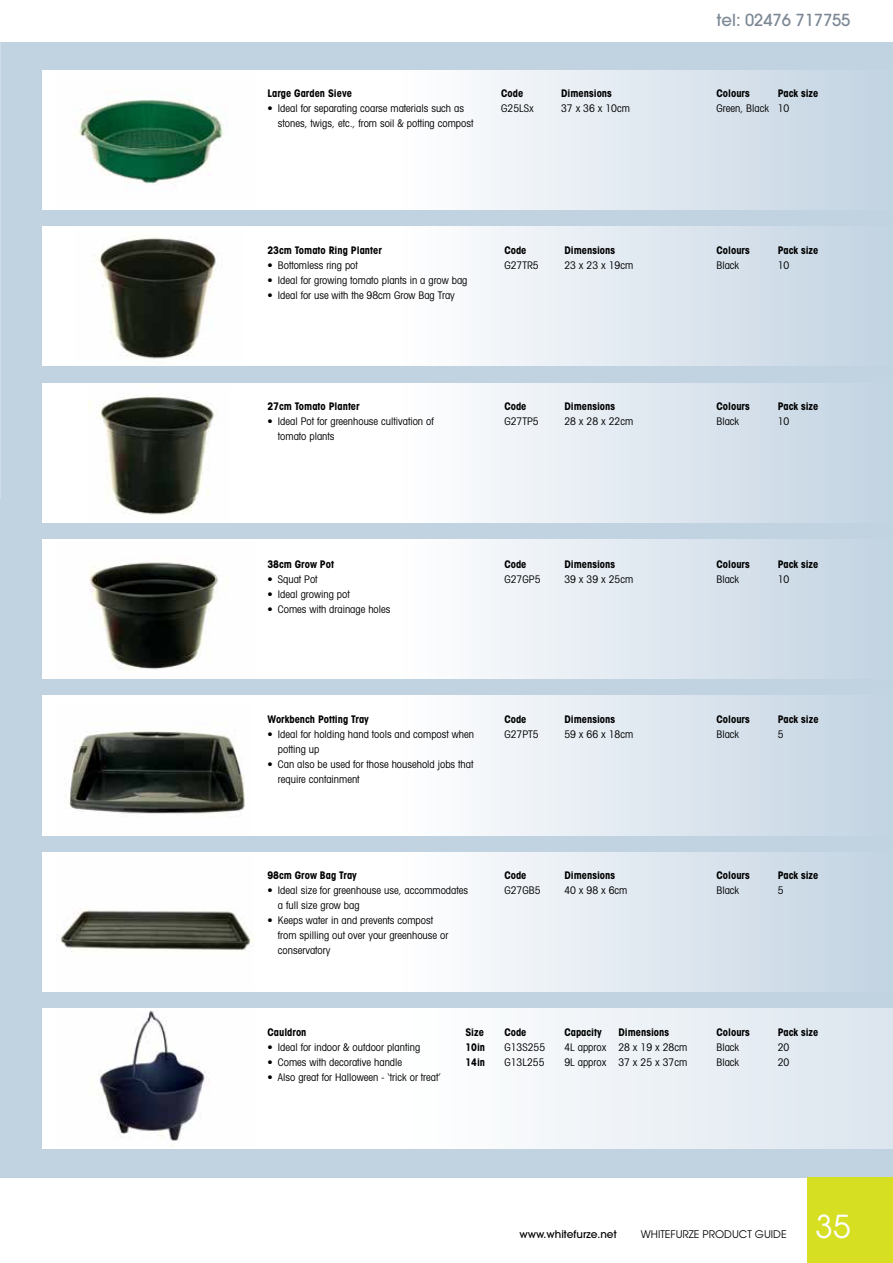
<style>
.page{position:relative;width:893px;height:1263px;background:#fff}
.page>*{position:absolute;margin:0;border:0;box-sizing:border-box;transform-origin:0 0}
.t1{font:31.5px "Avant Garde";color:#fff}
.t2{font:500 16.5px "Avant Garde";color:#7c8894}
.t3{font:condensed 10.5px/15px "Avant Garde";color:#000}
.t4{font:700 condensed 10.5px "Avant Garde";color:#000}
.t5{font:10.5px "Avant Garde";color:#000}
.t6{font:500 10.5px "Avant Garde";color:#000}
</style>
<div class="page">
<div style="left:0;top:43px;width:893px;height:1135px;background:#c1d2e1"></div>
<div style="left:808px;top:1178px;width:85px;height:85px;background:#d7df23"></div>
<svg style="left:43px;top:227px;width:770px;height:139px;background:#edf2f6"></svg>
<img style="left:76px;top:229px;width:166px;height:136px">
<div style="left:43px;top:70px;width:850px;height:139px;background:linear-gradient(to right,#fff,#cddbe7)"></div>
<img style="left:57px;top:73px;width:198px;height:135px">
<div style="left:43px;top:383px;width:850px;height:139px;background:linear-gradient(to right,#fff,#cddbe7)"></div>
<img style="left:88px;top:386px;width:142px;height:136px">
<div style="left:43px;top:539px;width:850px;height:140px;background:linear-gradient(to right,#fff,#cddbe7)"></div>
<div style="left:43px;top:696px;width:850px;height:139px;background:linear-gradient(to right,#fff,#cddbe7)"></div>
<img style="left:57px;top:542px;width:198px;height:136px">
<div style="left:43px;top:852px;width:850px;height:140px;background:linear-gradient(to right,#fff,#cddbe7)"></div>
<img style="left:57px;top:857px;width:196px;height:132px">
<svg style="left:43px;top:1009px;width:850px;height:139px;background:#f1f5f8"></svg>
<img style="left:57px;top:1010px;width:198px;height:136px">
<img style="left:57px;top:705px;width:195px;height:131px">
<img style="left:0;top:43px;width:1px;height:455px">
<h2 class="t2" style="left:717px;top:10px;width:135px">tel: 02476 717755</h2>
<p class="t4" style="left:267px;top:87px;width:86px">Large Garden Sieve</p>
<p class="t3" style="left:278px;top:101px;width:197px;text-indent:-10px">• Ideal for separating coarse materials such as stones, twigs, etc., from soil &amp; potting compost</p>
<p class="t4" style="left:501px;top:87px;width:24px">Code</p>
<p class="t4" style="left:561px;top:87px;width:52px">Dimensions</p>
<p class="t3" style="left:501px;top:101px;width:34px">G25LSx</p>
<p class="t3" style="left:561px;top:101px;width:70px">37 x 36 x 10cm</p>
<p class="t4" style="left:716px;top:87px;width:35px">Colours</p>
<p class="t3" style="left:716px;top:101px;width:54px">Green, Black</p>
<p class="t4" style="left:778px;top:87px;width:42px">Pack size</p>
<p class="t3" style="left:778px;top:101px;width:13px">10</p>
<p class="t4" style="left:267px;top:243px;width:116px">23cm Tomato Ring Planter</p>
<p class="t3" style="left:267px;top:257px;width:92px">• Bottomless ring pot</p>
<p class="t3" style="left:267px;top:272px;width:202px">• Ideal for growing tomato plants in a grow bag</p>
<p class="t3" style="left:267px;top:287px;width:189px">• Ideal for use with the 98cm Grow Bag Tray</p>
<p class="t4" style="left:504px;top:243px;width:24px">Code</p>
<p class="t4" style="left:564px;top:243px;width:52px">Dimensions</p>
<p class="t3" style="left:504px;top:257px;width:36px">G27TR5</p>
<p class="t3" style="left:564px;top:257px;width:70px">23 x 23 x 19cm</p>
<p class="t4" style="left:716px;top:243px;width:35px">Colours</p>
<p class="t3" style="left:716px;top:257px;width:24px">Black</p>
<p class="t4" style="left:778px;top:243px;width:42px">Pack size</p>
<p class="t3" style="left:778px;top:257px;width:13px">10</p>
<p class="t4" style="left:267px;top:400px;width:94px">27cm Tomato Planter</p>
<p class="t3" style="left:278px;top:414px;width:157px;text-indent:-10px">• Ideal Pot for greenhouse cultivation of tomato plants</p>
<p class="t4" style="left:504px;top:400px;width:24px">Code</p>
<p class="t4" style="left:564px;top:400px;width:52px">Dimensions</p>
<p class="t3" style="left:504px;top:414px;width:36px">G27TP5</p>
<p class="t3" style="left:564px;top:414px;width:70px">28 x 28 x 22cm</p>
<p class="t4" style="left:716px;top:400px;width:35px">Colours</p>
<p class="t3" style="left:716px;top:414px;width:24px">Black</p>
<p class="t4" style="left:778px;top:400px;width:42px">Pack size</p>
<p class="t3" style="left:778px;top:414px;width:13px">10</p>
<p class="t4" style="left:267px;top:557px;width:68px">38cm Grow Pot</p>
<p class="t3" style="left:267px;top:571px;width:52px">• Squat Pot</p>
<p class="t3" style="left:267px;top:586px;width:84px">• Ideal growing pot</p>
<p class="t3" style="left:267px;top:601px;width:125px">• Comes with drainage holes</p>
<p class="t4" style="left:504px;top:557px;width:24px">Code</p>
<p class="t4" style="left:564px;top:557px;width:52px">Dimensions</p>
<p class="t3" style="left:504px;top:571px;width:38px">G27GP5</p>
<p class="t3" style="left:564px;top:571px;width:70px">39 x 39 x 25cm</p>
<p class="t4" style="left:716px;top:557px;width:35px">Colours</p>
<p class="t3" style="left:716px;top:571px;width:24px">Black</p>
<p class="t4" style="left:778px;top:557px;width:42px">Pack size</p>
<p class="t3" style="left:778px;top:571px;width:13px">10</p>
<p class="t4" style="left:267px;top:713px;width:103px">Workbench Potting Tray</p>
<p class="t3" style="left:278px;top:727px;width:197px;text-indent:-10px">• Ideal for holding hand tools and compost when potting up</p>
<p class="t3" style="left:278px;top:757px;width:197px;text-indent:-10px">• Can also be used for those household jobs that require containment</p>
<p class="t4" style="left:504px;top:713px;width:24px">Code</p>
<p class="t4" style="left:564px;top:713px;width:52px">Dimensions</p>
<p class="t3" style="left:504px;top:727px;width:36px">G27PT5</p>
<p class="t3" style="left:564px;top:727px;width:70px">59 x 66 x 18cm</p>
<p class="t4" style="left:716px;top:713px;width:35px">Colours</p>
<p class="t3" style="left:716px;top:727px;width:24px">Black</p>
<p class="t4" style="left:778px;top:713px;width:42px">Pack size</p>
<p class="t3" style="left:778px;top:727px;width:7px">5</p>
<p class="t4" style="left:267px;top:869px;width:91px">98cm Grow Bag Tray</p>
<p class="t3" style="left:278px;top:883px;width:192px;text-indent:-10px">• Ideal size for greenhouse use, accommodates a full size grow bag</p>
<p class="t3" style="left:278px;top:913px;width:172px;text-indent:-10px">• Keeps water in and prevents compost from spilling out over your greenhouse or conservatory</p>
<p class="t4" style="left:504px;top:869px;width:24px">Code</p>
<p class="t4" style="left:564px;top:869px;width:52px">Dimensions</p>
<p class="t3" style="left:504px;top:883px;width:38px">G27GB5</p>
<p class="t3" style="left:564px;top:883px;width:65px">40 x 98 x 6cm</p>
<p class="t4" style="left:267px;top:1025px;width:41px">Cauldron</p>
<p class="t3" style="left:267px;top:1039px;width:154px">• Ideal for indoor &amp; outdoor planting</p>
<p class="t3" style="left:267px;top:1054px;width:136px">• Comes with decorative handle</p>
<p class="t3" style="left:267px;top:1069px;width:175px">• Also great for Halloween - ‘trick or treat’</p>
<p class="t4" style="left:465px;top:1025px;width:20px">Size</p>
<p class="t4" style="left:504px;top:1025px;width:24px">Code</p>
<p class="t4" style="left:564px;top:1025px;width:39px">Capacity</p>
<p class="t4" style="left:618px;top:1025px;width:52px">Dimensions</p>
<p class="t4" style="left:465px;top:1040px;width:21px">10in</p>
<p class="t3" style="left:504px;top:1039px;width:42px">G13S255</p>
<p class="t3" style="left:564px;top:1039px;width:124px">4L approx 28 x 19 x 28cm</p>
<p class="t4" style="left:465px;top:1055px;width:21px">14in</p>
<p class="t3" style="left:504px;top:1054px;width:42px">G13L255</p>
<p class="t3" style="left:564px;top:1054px;width:124px">9L approx 37 x 25 x 37cm</p>
<p class="t4" style="left:716px;top:869px;width:35px">Colours</p>
<p class="t3" style="left:716px;top:883px;width:24px">Black</p>
<p class="t4" style="left:778px;top:869px;width:42px">Pack size</p>
<p class="t3" style="left:778px;top:883px;width:7px">5</p>
<p class="t4" style="left:716px;top:1025px;width:35px">Colours</p>
<p class="t3" style="left:716px;top:1039px;width:24px">Black<br>Black</p>
<p class="t4" style="left:778px;top:1025px;width:42px">Pack size</p>
<p class="t3" style="left:778px;top:1039px;width:13px">20<br>20</p>
<p class="t6" style="left:519px;top:1227px;width:99px">www.whitefurze.net</p>
<p class="t5" style="left:641px;top:1227px;width:146px">WHITEFURZE PRODUCT GUI DE</p>
<h1 class="t1" style="left:815px;top:1206px;width:36px">35</h1>
</div>
